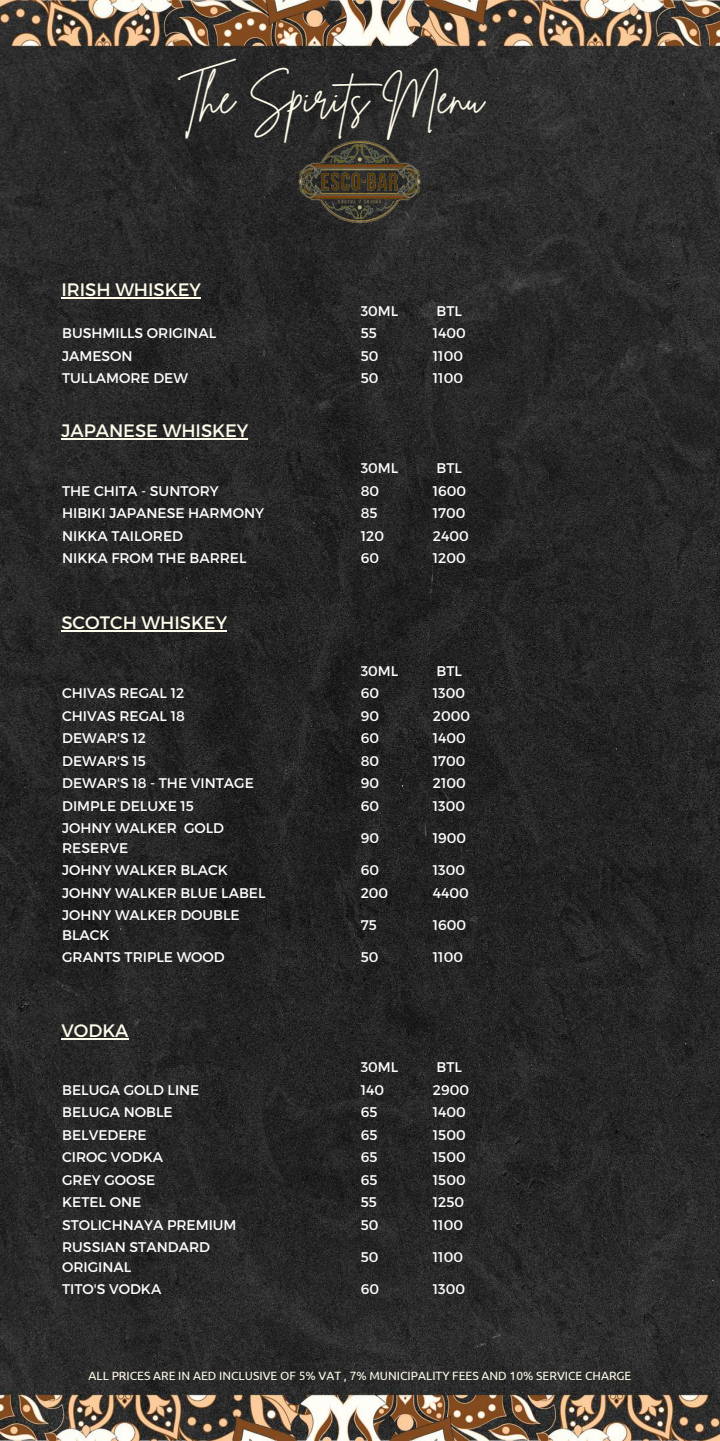
<style>
.page{position:relative;width:720px;height:1441px;background:#fff}
.page>*{position:absolute;margin:0;border:0;box-sizing:border-box;transform-origin:0 0}
.t1{font:44.8px "Brittany Signature";color:#fffbea}
.t2{font:18px "Montserrat";color:#fffbea}
.t3{font:14px/19.5px "Montserrat";color:#fff}
.t4{font:12px "Ubuntu";color:#fffbea}
</style>
<div class="page">
<img style="left:0;top:0;width:720px;height:1440px">
<img style="left:288px;top:125px;width:144px;height:112px">
<hr style="left:61px;top:297px;width:140px;height:1px;background:#fffbea">
<hr style="left:61px;top:438px;width:187px;height:2px;background:#fffbea">
<hr style="left:61px;top:630px;width:166px;height:1px;background:#fffbea">
<hr style="left:61px;top:1037px;width:68px;height:2px;background:#fffbea">
<h1 class="t1" style="left:178px;top:68px;width:307px">The Spirits Menu</h1>
<p class="t2" style="left:61px;top:277px;width:141px">IRISH WHISKEY</p>
<p class="t3" style="left:361px;top:300px;width:39px">30ML</p>
<p class="t3" style="left:436px;top:300px;width:27px">BTL</p>
<p class="t3" style="left:62px;top:322px;width:156px">BUSHMILLS ORIGINAL</p>
<p class="t3" style="left:361px;top:322px;width:18px">55</p>
<p class="t3" style="left:433px;top:322px;width:35px">1400</p>
<p class="t3" style="left:62px;top:345px;width:72px">JAMESON</p>
<p class="t3" style="left:361px;top:345px;width:19px">50</p>
<p class="t3" style="left:433px;top:345px;width:32px">1100</p>
<p class="t3" style="left:62px;top:367px;width:127px">TULLAMORE DEW</p>
<p class="t3" style="left:361px;top:367px;width:19px">50</p>
<p class="t3" style="left:433px;top:367px;width:32px">1100</p>
<p class="t2" style="left:61px;top:419px;width:188px">JAPANESE WHISKEY</p>
<p class="t3" style="left:361px;top:457px;width:39px">30ML</p>
<p class="t3" style="left:436px;top:457px;width:27px">BTL</p>
<p class="t3" style="left:62px;top:480px;width:158px">THE CHITA - SUNTORY</p>
<p class="t3" style="left:361px;top:480px;width:20px">80</p>
<p class="t3" style="left:433px;top:480px;width:35px">1600</p>
<p class="t3" style="left:62px;top:502px;width:203px">HIBIKI JAPANESE HARMONY</p>
<p class="t3" style="left:361px;top:502px;width:18px">85</p>
<p class="t3" style="left:433px;top:502px;width:34px">1700</p>
<p class="t3" style="left:62px;top:525px;width:122px">NIKKA TAILORED</p>
<p class="t3" style="left:361px;top:525px;width:25px">120</p>
<p class="t3" style="left:433px;top:525px;width:37px">2400</p>
<p class="t3" style="left:62px;top:547px;width:186px">NIKKA FROM THE BARREL</p>
<p class="t3" style="left:361px;top:547px;width:20px">60</p>
<p class="t3" style="left:433px;top:547px;width:34px">1200</p>
<p class="t2" style="left:61px;top:610px;width:167px">SCOTCH WHISKEY</p>
<p class="t3" style="left:361px;top:660px;width:39px">30ML</p>
<p class="t3" style="left:436px;top:660px;width:27px">BTL</p>
<p class="t3" style="left:62px;top:682px;width:124px">CHIVAS REGAL 12</p>
<p class="t3" style="left:361px;top:682px;width:20px">60</p>
<p class="t3" style="left:433px;top:682px;width:34px">1300</p>
<p class="t3" style="left:62px;top:705px;width:124px">CHIVAS REGAL 18</p>
<p class="t3" style="left:361px;top:705px;width:20px">90</p>
<p class="t3" style="left:433px;top:705px;width:39px">2000</p>
<p class="t3" style="left:62px;top:727px;width:85px">DEWAR'S 12</p>
<p class="t3" style="left:361px;top:727px;width:20px">60</p>
<p class="t3" style="left:433px;top:727px;width:35px">1400</p>
<p class="t3" style="left:62px;top:750px;width:85px">DEWAR'S 15</p>
<p class="t3" style="left:361px;top:750px;width:20px">80</p>
<p class="t3" style="left:433px;top:750px;width:34px">1700</p>
<p class="t3" style="left:62px;top:772px;width:193px">DEWAR'S 18 - THE VINTAGE</p>
<p class="t3" style="left:361px;top:772px;width:20px">90</p>
<p class="t3" style="left:433px;top:772px;width:34px">2100</p>
<p class="t3" style="left:62px;top:795px;width:133px">DIMPLE DELUXE 15</p>
<p class="t3" style="left:361px;top:795px;width:20px">60</p>
<p class="t3" style="left:433px;top:795px;width:34px">1300</p>
<p class="t3" style="left:62px;top:817px;width:163px">JOHNY WALKER GOLD<br>RESERVE</p>
<p class="t3" style="left:361px;top:827px;width:20px">90</p>
<p class="t3" style="left:433px;top:827px;width:35px">1900</p>
<p class="t3" style="left:62px;top:859px;width:167px">JOHNY WALKER BLACK</p>
<p class="t3" style="left:361px;top:859px;width:20px">60</p>
<p class="t3" style="left:433px;top:859px;width:34px">1300</p>
<p class="t3" style="left:62px;top:882px;width:205px">JOHNY WALKER BLUE LABEL</p>
<p class="t3" style="left:361px;top:882px;width:29px">200</p>
<p class="t3" style="left:433px;top:882px;width:38px">4400</p>
<p class="t3" style="left:62px;top:904px;width:179px">JOHNY WALKER DOUBLE<br>BLACK</p>
<p class="t3" style="left:361px;top:914px;width:18px">75</p>
<p class="t3" style="left:433px;top:914px;width:35px">1600</p>
<p class="t3" style="left:62px;top:946px;width:164px">GRANTS TRIPLE WOOD</p>
<p class="t3" style="left:361px;top:946px;width:19px">50</p>
<p class="t3" style="left:433px;top:946px;width:32px">1100</p>
<p class="t2" style="left:61px;top:1018px;width:69px">VODKA</p>
<p class="t3" style="left:361px;top:1056px;width:39px">30ML</p>
<p class="t3" style="left:436px;top:1056px;width:27px">BTL</p>
<p class="t3" style="left:62px;top:1078px;width:139px">BELUGA GOLD LINE</p>
<p class="t3" style="left:361px;top:1078px;width:25px">140</p>
<p class="t3" style="left:433px;top:1078px;width:38px">2900</p>
<p class="t3" style="left:62px;top:1101px;width:112px">BELUGA NOBLE</p>
<p class="t3" style="left:361px;top:1101px;width:18px">65</p>
<p class="t3" style="left:433px;top:1101px;width:35px">1400</p>
<p class="t3" style="left:62px;top:1123px;width:86px">BELVEDERE</p>
<p class="t3" style="left:361px;top:1123px;width:18px">65</p>
<p class="t3" style="left:433px;top:1123px;width:34px">1500</p>
<p class="t3" style="left:62px;top:1146px;width:102px">CIROC VODKA</p>
<p class="t3" style="left:361px;top:1146px;width:18px">65</p>
<p class="t3" style="left:433px;top:1146px;width:34px">1500</p>
<p class="t3" style="left:62px;top:1168px;width:95px">GREY GOOSE</p>
<p class="t3" style="left:361px;top:1168px;width:18px">65</p>
<p class="t3" style="left:433px;top:1168px;width:34px">1500</p>
<p class="t3" style="left:62px;top:1191px;width:81px">KETEL ONE</p>
<p class="t3" style="left:361px;top:1191px;width:18px">55</p>
<p class="t3" style="left:433px;top:1191px;width:33px">1250</p>
<p class="t3" style="left:62px;top:1213px;width:176px">STOLICHNAYA PREMIUM</p>
<p class="t3" style="left:361px;top:1213px;width:19px">50</p>
<p class="t3" style="left:433px;top:1213px;width:32px">1100</p>
<p class="t3" style="left:62px;top:1236px;width:149px">RUSSIAN STANDARD<br>ORIGINAL</p>
<p class="t3" style="left:361px;top:1246px;width:19px">50</p>
<p class="t3" style="left:433px;top:1246px;width:32px">1100</p>
<p class="t3" style="left:62px;top:1278px;width:101px">TITO'S VODKA</p>
<p class="t3" style="left:361px;top:1278px;width:20px">60</p>
<p class="t3" style="left:433px;top:1278px;width:34px">1300</p>
<p class="t4" style="left:88px;top:1368px;width:545px">ALL PRICES ARE IN AED INCLUSIVE OF 5% VAT , 7% MUNICIPALITY FEES AND 10% SERVICE CHARGE</p>
</div>
